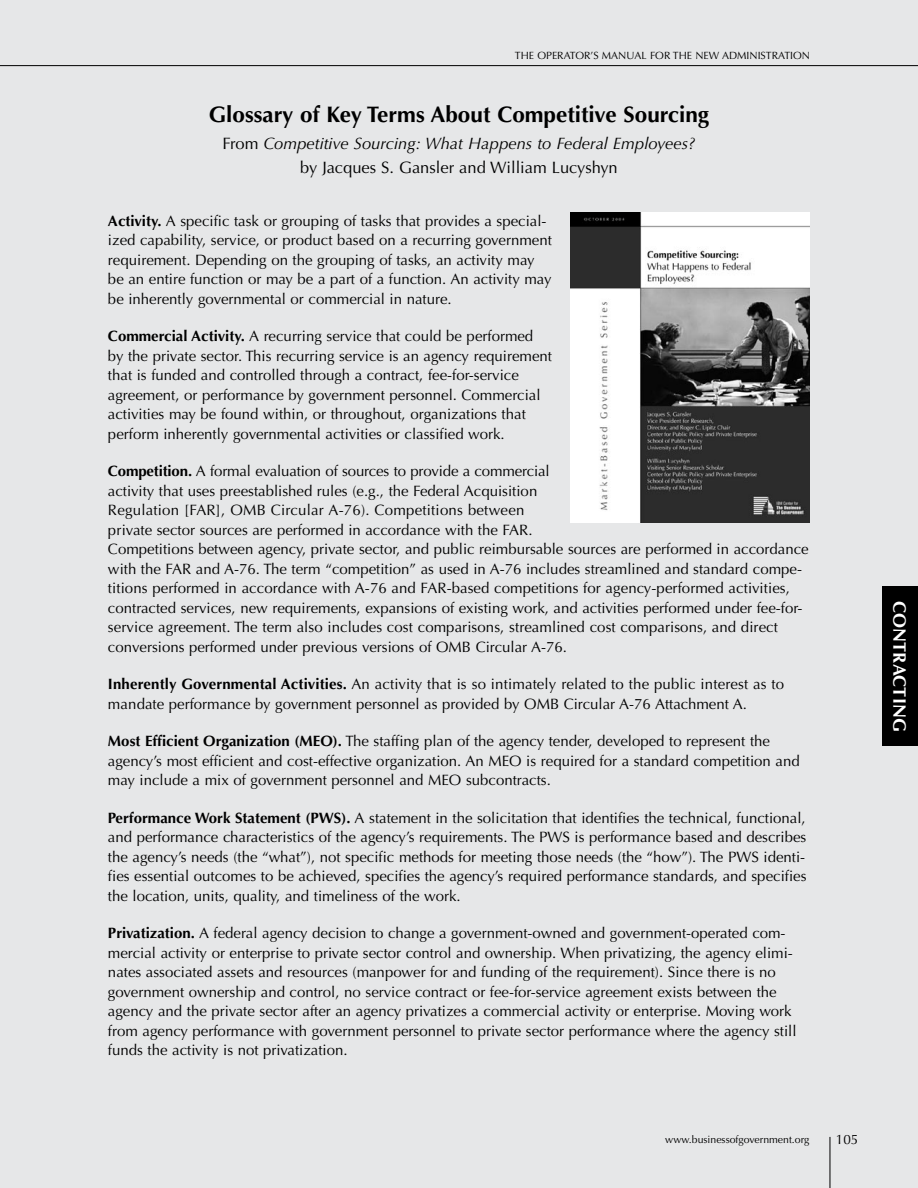
<style>
.page{position:relative;width:918px;height:1188px;background:#e6e7e8}
.page>*{position:absolute;margin:0;border:0;box-sizing:border-box;transform-origin:0 0}
.t1{font:700 22.5px "Optima";color:#000}
.t2{font:700 18px "Optima";letter-spacing:.01em;color:#fff}
.t3{font:italic 16.5px/24px "Optima";color:#000;text-align:center}
.t4{font:15px/19.5px "Optima";color:#000}
.t5{font:13.5px "Optima";color:#000}
.t6{font:10.5px "Optima";color:#000}
.s1{font-style:normal}
.s2{font-weight:700}
</style>
<div class="page">
<hr style="left:830px;top:1137px;width:1px;height:51px;background:#000">
<hr style="left:0;top:65px;width:918px;height:1px;background:#000">
<div style="left:882px;top:587px;width:36px;height:159px;background:#000"></div>
<img style="left:570px;top:212px;width:240px;height:311px">
<p class="t6" style="left:515px;top:49px;width:39px">The Operator</p>
<p class="t6" style="left:591px;top:49px;width:29px">’s Manual</p>
<p class="t6" style="left:650px;top:49px;width:87px">for The New Administration</p>
<h1 class="t1" style="left:209px;top:102px;width:502px">Glossary of Key Terms About Competitive Sourcing</h1>
<p class="t3" style="left:222px;top:132px;width:475px"><span class="s1">From</span> Competitive Sourcing: What Happens to Federal Employees? <span class="s1">by Jacques S. Gansler and William Lucyshyn</span></p>
<p class="t4" style="left:108px;top:211px;width:445px"><span class="s2">Activity.</span> A specific task or grouping of tasks that provides a special&shy;ized capability, service, or product based on a recurring government requirement. Depending on the grouping of tasks, an activity may be an entire function or may be a part of a function. An activity may be inherently governmental or commercial in nature.</p>
<p class="t4" style="left:108px;top:327px;width:446px"><span class="s2">Commercial Activity.</span> A recurring service that could be performed by the private sector. This recurring service is an agency requirement that is funded and controlled through a contract, fee-for-service agreement, or performance by government personnel. Commercial activities may be found within, or throughout, organizations that perform inherently governmental activities or classified work.</p>
<p class="t4" style="left:108px;top:462px;width:702px"><span class="s2">Competition.</span> A formal evaluation of sources to provide a commercial<br>activity that uses preestablished rules (e.g., the Federal Acquisition<br>Regulation [FAR], OMB Circular A-76). Competitions between<br>private sector sources are performed in accordance with the FAR.<br>Competitions between agency, private sector, and public reimbursable sources are performed in accordance with the FAR and A-76. The term “competition” as used in A-76 includes streamlined and standard compe&shy;titions performed in accordance with A-76 and FAR-based competitions for agency-performed activities, contracted services, new requirements, expansions of existing work, and activities performed under fee-for&shy;service agreement. The term also includes cost comparisons, streamlined cost comparisons, and direct conversions performed under previous versions of OMB Circular A-76.</p>
<p class="t4" style="left:108px;top:675px;width:678px"><span class="s2">Inherently Governmental Activities.</span> An activity that is so intimately related to the public interest as to mandate performance by government personnel as provided by OMB Circular A-76 Attachment A.</p>
<p class="t4" style="left:108px;top:732px;width:693px"><span class="s2">Most Efficient Organization (MEO).</span> The staffing plan of the agency tender, developed to represent the agency’s most efficient and cost-effective organization. An MEO is required for a standard competition and may include a mix of government personnel and MEO subcontracts.</p>
<p class="t4" style="left:108px;top:808px;width:700px;text-align:justify"><span class="s2">Performance Work Statement (PWS).</span> A statement in the solicitation that identifies the technical, functional, and performance characteristics of the agency’s requirements. The PWS is performance based and describes the agency’s needs (the “what”), not specific methods for meeting those needs (the “how”). The PWS identi&shy;fies essential outcomes to be achieved, specifies the agency’s required performance standards, and specifies the location, units, quality, and timeliness of the work.</p>
<p class="t4" style="left:108px;top:924px;width:690px"><span class="s2">Privatization.</span> A federal agency decision to change a government-owned and government-operated com&shy;mercial activity or enterprise to private sector control and ownership. When privatizing, the agency elimi&shy;nates associated assets and resources (manpower for and funding of the requirement). Since there is no government ownership and control, no service contract or fee-for-service agreement exists between the agency and the private sector after an agency privatizes a commercial activity or enterprise. Moving work from agency performance with government personnel to private sector performance where the agency still funds the activity is not privatization.</p>
<p class="t6" style="left:665px;top:1134px;width:146px">www.businessofgovernment.org</p>
<p class="t5" style="left:836px;top:1131px;width:24px">105</p>
<p class="t2" style="left:910px;top:601px;width:133px;rotate:90deg">CONTRACTING</p>
</div>
